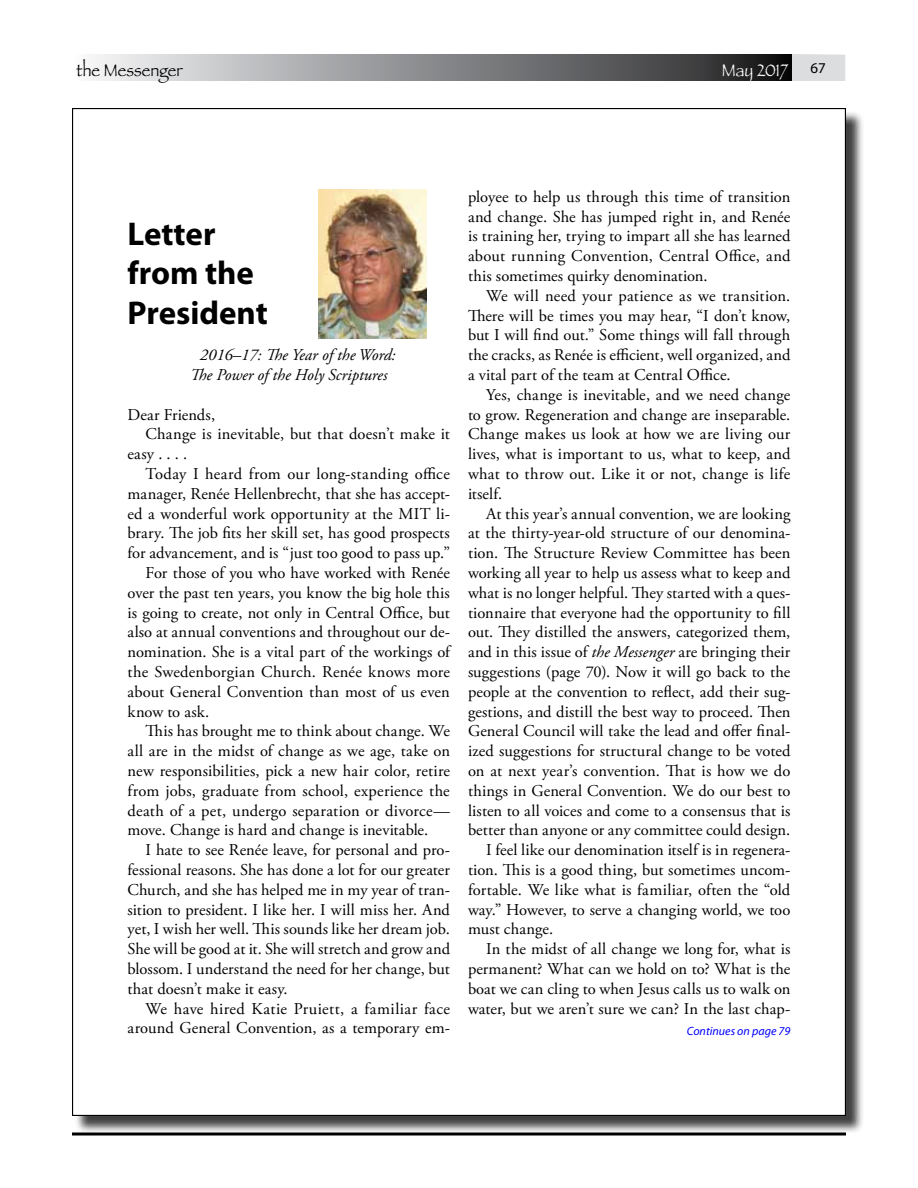
<style>
.page{position:relative;width:918px;height:1188px;background:#fff}
.page>*{position:absolute;margin:0;border:0;box-sizing:border-box;transform-origin:0 0}
.t1{font:700 33px/39.6px "Myriad Pro";color:#000}
.t2{font:18px "Papyrus";color:#000;scale:.9 1}
.t3{font:18px "Papyrus";color:#fff;scale:.9 1}
.t4{font:16.5px/19.8px "Adobe Garamond Pro";letter-spacing:.005em;color:#000;text-align:justify}
.t5{font:italic 16.5px/19.8px "Adobe Garamond Pro";color:#000;text-align:center}
.t6{font:16.5px "Adobe Garamond Pro";letter-spacing:.025em;color:#000}
.t7{font:15px "Myriad Pro";color:#000}
.t8{font:italic 12px "Myriad Pro";color:#00f}
.s1{font-style:italic}
</style>
<div class="page">
<svg style="left:95px;top:54px;width:697px;height:27px;background:#858688"></svg>
<svg style="left:792px;top:54px;width:53px;height:27px"></svg>
<hr style="left:72px;top:1132px;width:774px;height:4px;background:#7f7f7f">
<div style="left:74px;top:110px;width:791px;height:1025px;background:#000;opacity:.75"></div>
<div style="left:73px;top:109px;width:772px;height:1006px;background:#fff"></div>
<img style="left:318px;top:190px;width:109px;height:148px">
<p class="t2" style="left:76px;top:59px;width:119px">the Messenger</p>
<p class="t3" style="left:722px;top:59px;width:74px">May 2017</p>
<p class="t7" style="left:811px;top:59px;width:17px">67</p>
<h1 class="t1" style="left:128px;top:213px;width:142px">Letter from the<br>President</h1>
<p class="t5" style="left:190px;top:346px;width:207px">2016–17: The Year of the Word:<br>The Power of the Holy Scriptures</p>
<p class="t4" style="left:128px;top:405px;width:89px">Dear Friends,</p>
<p class="t4" style="left:146px;top:425px;width:306px">Change is inevitable, but that doesn’t make it</p>
<p class="t4" style="left:128px;top:445px;width:61px">easy . . . .</p>
<p class="t4" style="left:146px;top:465px;width:306px">Today I heard from our long-standing office</p>
<p class="t4" style="left:128px;top:484px;width:324px">manager, Renée Hellenbrecht, that she has accept-</p>
<p class="t4" style="left:128px;top:504px;width:324px">ed a wonderful work opportunity at the MIT li-</p>
<p class="t4" style="left:128px;top:524px;width:324px">brary. The job fits her skill set, has good prospects</p>
<p class="t4" style="left:128px;top:544px;width:324px">for advancement, and is “just too good to pass up.”</p>
<p class="t4" style="left:146px;top:564px;width:306px">For those of you who have worked with Renée</p>
<p class="t4" style="left:128px;top:583px;width:324px">over the past ten years, you know the big hole this</p>
<p class="t4" style="left:128px;top:603px;width:324px">is going to create, not only in Central Office, but</p>
<p class="t4" style="left:128px;top:623px;width:324px">also at annual conventions and throughout our de-</p>
<p class="t4" style="left:128px;top:643px;width:324px">nomination. She is a vital part of the workings of</p>
<p class="t4" style="left:128px;top:663px;width:324px">the Swedenborgian Church. Renée knows more</p>
<p class="t4" style="left:128px;top:682px;width:324px">about General Convention than most of us even</p>
<p class="t4" style="left:128px;top:702px;width:83px">know to ask.</p>
<p class="t4" style="left:146px;top:722px;width:306px">This has brought me to think about change. We</p>
<p class="t4" style="left:128px;top:742px;width:324px">all are in the midst of change as we age, take on</p>
<p class="t4" style="left:128px;top:762px;width:324px">new responsibilities, pick a new hair color, retire</p>
<p class="t4" style="left:128px;top:781px;width:324px">from jobs, graduate from school, experience the</p>
<p class="t4" style="left:128px;top:801px;width:324px">death of a pet, undergo separation or divorce—</p>
<p class="t4" style="left:128px;top:821px;width:302px">move. Change is hard and change is inevitable.</p>
<p class="t4" style="left:146px;top:841px;width:306px">I hate to see Renée leave, for personal and pro-</p>
<p class="t4" style="left:128px;top:861px;width:324px">fessional reasons. She has done a lot for our greater</p>
<p class="t4" style="left:128px;top:880px;width:324px">Church, and she has helped me in my year of tran-</p>
<p class="t4" style="left:128px;top:900px;width:324px">sition to president. I like her. I will miss her. And</p>
<p class="t4" style="left:128px;top:920px;width:324px">yet, I wish her well. This sounds like her dream job.</p>
<p class="t4" style="left:128px;top:940px;width:324px">She will be good at it. She will stretch and grow and</p>
<p class="t4" style="left:128px;top:960px;width:324px">blossom. I understand the need for her change, but</p>
<p class="t4" style="left:128px;top:979px;width:162px">that doesn’t make it easy.</p>
<p class="t6" style="left:146px;top:999px;width:306px">We have hired Katie Pruiett, a familiar face</p>
<p class="t4" style="left:128px;top:1019px;width:324px">around General Convention, as a temporary em-</p>
<p class="t4" style="left:468px;top:187px;width:324px">ployee to help us through this time of transition and change. She has jumped right in, and Renée is training her, trying to impart all she has learned about running Convention, Central Office, and this sometimes quirky denomination.</p>
<p class="t4" style="left:468px;top:286px;width:324px;text-indent:18px">We will need your patience as we transition.<br>There will be times you may hear, “I don’t know, but I will find out.” Some things will fall through the cracks, as Renée is efficient, well organized, and a vital part of the team at Central Office.</p>
<p class="t4" style="left:468px;top:385px;width:324px;text-indent:18px">Yes, change is inevitable, and we need change to grow. Regeneration and change are inseparable.<br>Change makes us look at how we are living our lives, what is important to us, what to keep, and what to throw out. Like it or not, change is life itself.</p>
<p class="t4" style="left:486px;top:504px;width:306px">At this year’s annual convention, we are looking</p>
<p class="t4" style="left:468px;top:524px;width:324px">at the thirty-year-old structure of our denomina-</p>
<p class="t4" style="left:468px;top:544px;width:324px">tion. The Structure Review Committee has been</p>
<p class="t4" style="left:468px;top:564px;width:324px">working all year to help us assess what to keep and</p>
<p class="t4" style="left:468px;top:583px;width:324px">what is no longer helpful. They started with a ques-</p>
<p class="t4" style="left:468px;top:603px;width:324px">tionnaire that everyone had the opportunity to fill</p>
<p class="t4" style="left:468px;top:623px;width:324px">out. They distilled the answers, categorized them,</p>
<p class="t4" style="left:468px;top:643px;width:324px">and in this issue of <span class="s1">the Messenger</span> are bringing their</p>
<p class="t4" style="left:468px;top:663px;width:324px">suggestions (page 70). Now it will go back to the</p>
<p class="t4" style="left:468px;top:682px;width:324px">people at the convention to reflect, add their sug-</p>
<p class="t4" style="left:468px;top:702px;width:324px">gestions, and distill the best way to proceed. Then</p>
<p class="t4" style="left:468px;top:722px;width:324px">General Council will take the lead and offer final-</p>
<p class="t4" style="left:468px;top:742px;width:324px">ized suggestions for structural change to be voted</p>
<p class="t4" style="left:468px;top:762px;width:324px">on at next year’s convention. That is how we do</p>
<p class="t4" style="left:468px;top:781px;width:324px">things in General Convention. We do our best to</p>
<p class="t4" style="left:468px;top:801px;width:324px">listen to all voices and come to a consensus that is</p>
<p class="t4" style="left:468px;top:821px;width:324px">better than anyone or any committee could design.</p>
<p class="t4" style="left:486px;top:841px;width:306px">I feel like our denomination itself is in regenera-</p>
<p class="t4" style="left:468px;top:861px;width:324px">tion. This is a good thing, but sometimes uncom-</p>
<p class="t4" style="left:468px;top:880px;width:324px">fortable. We like what is familiar, often the “old</p>
<p class="t4" style="left:468px;top:900px;width:324px">way.” However, to serve a changing world, we too</p>
<p class="t4" style="left:468px;top:920px;width:87px">must change.</p>
<p class="t4" style="left:486px;top:940px;width:306px">In the midst of all change we long for, what is</p>
<p class="t4" style="left:468px;top:960px;width:324px">permanent? What can we hold on to? What is the</p>
<p class="t4" style="left:468px;top:979px;width:324px">boat we can cling to when Jesus calls us to walk on</p>
<p class="t4" style="left:468px;top:999px;width:324px">water, but we aren’t sure we can? In the last chap-</p>
<p class="t8" style="left:687px;top:1024px;width:105px">Continues on page 79</p>
</div>
